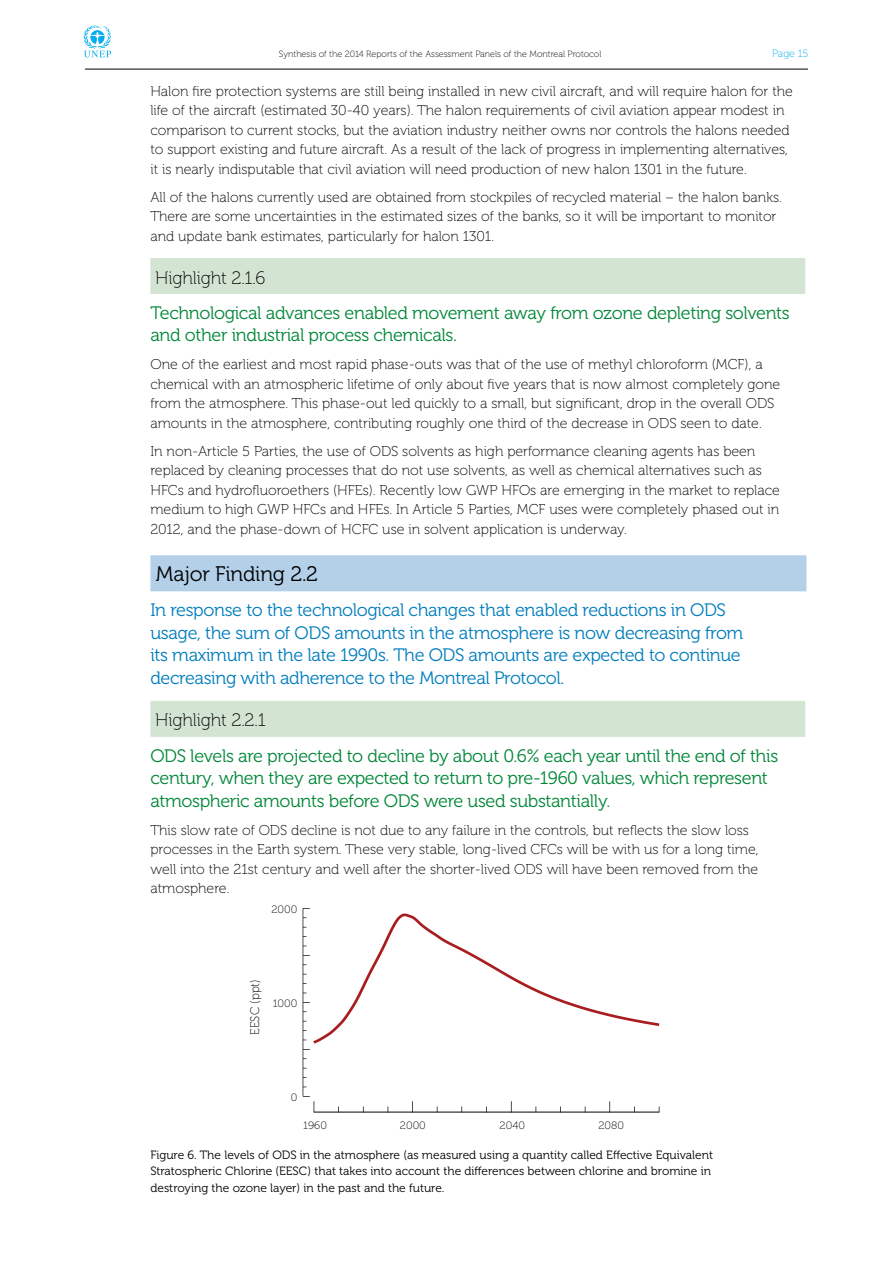
<style>
.page{position:relative;width:893px;height:1263px;background:#fff}
.page>*{position:absolute;margin:0;border:0;box-sizing:border-box;transform-origin:0 0}
.t1{font:21px "Museo 300";letter-spacing:-.01em;color:#000}
.t2{font:18px/22.5px "Museo 300";letter-spacing:-.02em;color:#008738}
.t3{font:18px/22.5px "Museo 300";letter-spacing:-.02em;color:#007dbd}
.t4{font:18px "Museo 100";letter-spacing:-.01em;color:#000}
.t5{font:14.25px/19.5px "Museo 100";color:#000}
.t6{font:12.45px "Museo 100";color:#000}
.t7{font:12px/16.5px "Museo 300";color:#000}
.t8{font:10.65px "Museo 100";color:#000}
.t9{font:10.5px "Museo 100";letter-spacing:-.005em;color:#00aeef}
.t10{font:9px "Museo 100";color:#000}
</style>
<div class="page">
<div style="left:150px;top:258px;width:655px;height:36px;background:#d4e4d3"></div>
<div style="left:150px;top:555px;width:656px;height:36px;background:#b4d0e9"></div>
<div style="left:150px;top:701px;width:655px;height:36px;background:#d4e4d3"></div>
<hr style="left:314px;top:1112px;width:345px;height:1px;background:#000">
<svg style="left:303px;top:908px;width:12px;height:204px"></svg>
<svg style="left:313px;top:913px;width:346px;height:131px"></svg>
<svg style="left:83px;top:25px;width:28px;height:32px"></svg>
<hr style="left:85px;top:69px;width:723px;height:1px;background:#000">
<p class="t10" style="left:279px;top:49px;width:324px">Synthesis of the 2014 Reports of the Assessment Panels of the Montreal Protocol</p>
<p class="t9" style="left:772px;top:47px;width:38px">Page 15</p>
<p class="t5" style="left:150px;top:81px;width:644px">Halon fire protection systems are still being installed in new civil aircraft, and will require halon for the life of the aircraft (estimated 30-40 years). The halon requirements of civil aviation appear modest in comparison to current stocks, but the aviation industry neither owns nor controls the halons needed to support existing and future aircraft. As a result of the lack of progress in implementing alternatives, it is nearly indisputable that civil aviation will need production of new halon 1301 in the future.</p>
<p class="t5" style="left:150px;top:187px;width:633px">All of the halons currently used are obtained from stockpiles of recycled material – the halon banks.<br>There are some uncertainties in the estimated sizes of the banks, so it will be important to monitor and update bank estimates, particularly for halon 1301.</p>
<p class="t4" style="left:155px;top:268px;width:112px">Highlight 2.1.6</p>
<p class="t2" style="left:150px;top:302px;width:641px">Technological advances enabled movement away from ozone depleting solvents and other industrial process chemicals.</p>
<p class="t5" style="left:150px;top:355px;width:631px">One of the earliest and most rapid phase-outs was that of the use of methyl chloroform (MCF), a chemical with an atmospheric lifetime of only about five years that is now almost completely gone from the atmosphere. This phase-out led quickly to a small, but significant, drop in the overall ODS amounts in the atmosphere, contributing roughly one third of the decrease in ODS seen to date.</p>
<p class="t5" style="left:150px;top:441px;width:631px">In non-Article 5 Parties, the use of ODS solvents as high performance cleaning agents has been replaced by cleaning processes that do not use solvents, as well as chemical alternatives such as HFCs and hydrofluoroethers (HFEs). Recently low GWP HFOs are emerging in the market to replace medium to high GWP HFCs and HFEs. In Article 5 Parties, MCF uses were completely phased out in 2012, and the phase-down of HCFC use in solvent application is underway.</p>
<h1 class="t1" style="left:156px;top:562px;width:164px">Major Finding 2.2</h1>
<p class="t3" style="left:150px;top:599px;width:594px">In response to the technological changes that enabled reductions in ODS usage, the sum of ODS amounts in the atmosphere is now decreasing from its maximum in the late 1990s. The ODS amounts are expected to continue decreasing with adherence to the Montreal Protocol.</p>
<p class="t4" style="left:155px;top:711px;width:112px">Highlight 2.2.1</p>
<p class="t2" style="left:150px;top:744px;width:629px">ODS levels are projected to decline by about 0.6% each year until the end of this century, when they are expected to return to pre-1960 values, which represent atmospheric amounts before ODS were used substantially.</p>
<p class="t5" style="left:150px;top:820px;width:610px">This slow rate of ODS decline is not due to any failure in the controls, but reflects the slow loss processes in the Earth system. These very stable, long-lived CFCs will be with us for a long time, well into the 21st century and well after the shorter-lived ODS will have been removed from the atmosphere.</p>
<p class="t8" style="left:271px;top:903px;width:27px">2000</p>
<p class="t6" style="left:248px;top:1035px;width:57px;rotate:-90deg">EESC (ppt)</p>
<p class="t8" style="left:273px;top:997px;width:26px">1000</p>
<p class="t8" style="left:291px;top:1091px;width:8px">0</p>
<p class="t8" style="left:303px;top:1120px;width:25px">1960</p>
<p class="t8" style="left:400px;top:1120px;width:28px">2000</p>
<p class="t8" style="left:500px;top:1120px;width:27px">2040</p>
<p class="t8" style="left:598px;top:1120px;width:27px">2080</p>
<p class="t7" style="left:150px;top:1147px;width:564px">Figure 6. The levels of ODS in the atmosphere (as measured using a quantity called Effective Equivalent<br>Stratospheric Chlorine (EESC) that takes into account the differences between chlorine and bromine in destroying the ozone layer) in the past and the future.</p>
</div>
